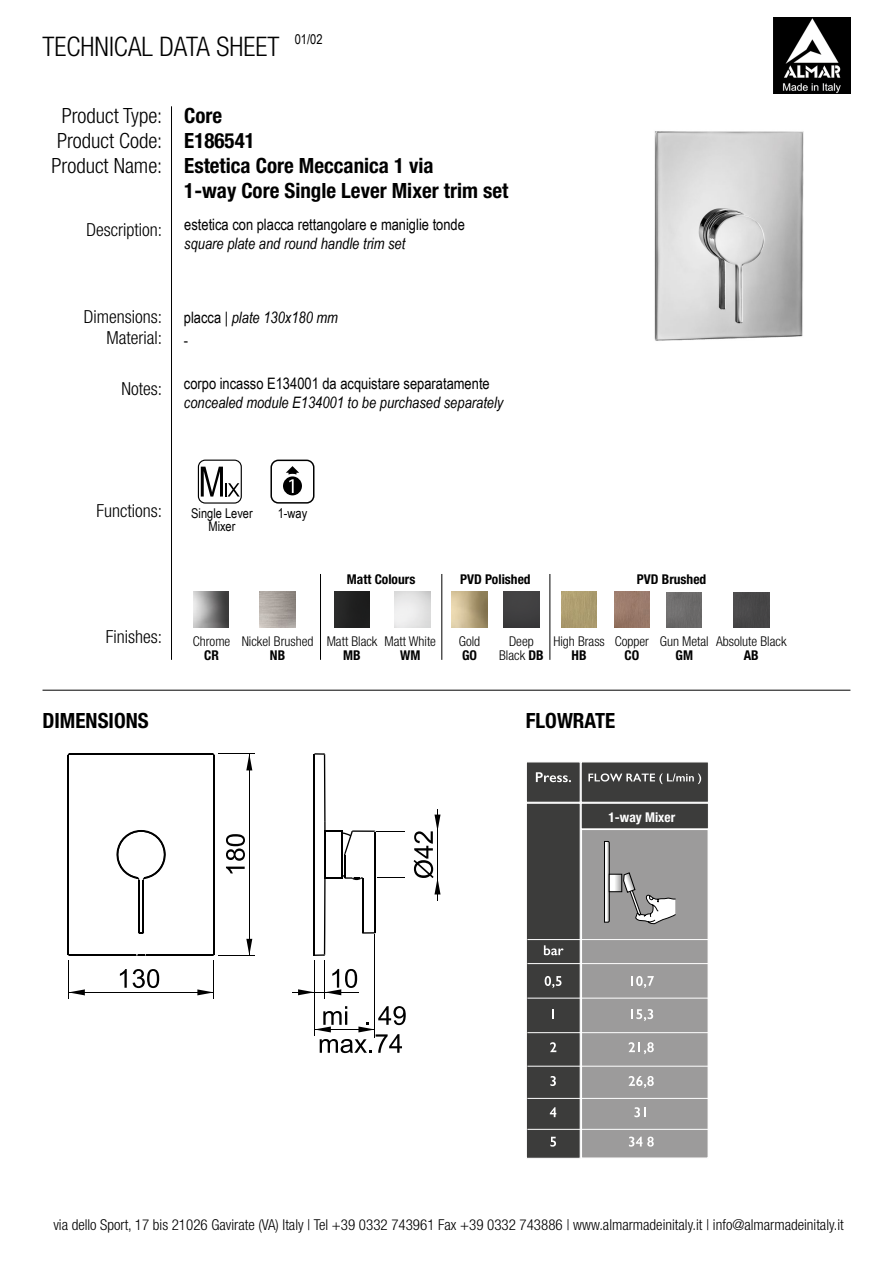
<style>
.page{position:relative;width:893px;height:1263px;background:#fff}
.page>*{position:absolute;margin:0;border:0;box-sizing:border-box;transform-origin:0 0}
.t1{font:300 condensed 27px "Helvetica Neue";color:#000}
.t2{font:700 condensed 21px/25.2px "Helvetica Neue";color:#000}
.t3{font:300 condensed 21px/25.2px "Helvetica Neue";color:#000;text-align:center}
.t4{font:300 condensed 18px/21.6px "Helvetica Neue";color:#000;text-align:right}
.t5{font:italic 15.75px/22.5px "Arial Narrow";color:#000}
.t6{font:15.75px "Arial Narrow";color:#000}
.t7{font:300 condensed 15px "Helvetica Neue";color:#000}
.t8{font:300 condensed 13.5px/13.5px "Helvetica Neue";color:#000;text-align:center}
.t9{font:700 condensed 13.5px "Helvetica Neue";color:#000}
.t10{font:13.5px/13.5px "Arial Narrow";color:#000;text-align:center}
.t11{font:700 condensed 13.5px "Helvetica Neue";color:#fff}
.s1{font-style:normal}
.s2{font-weight:700}
</style>
<div class="page">
<div style="left:581px;top:829px;width:128px;height:330px;background:#9c9b9b;border:1px solid #fff"></div>
<div style="left:581px;top:761px;width:128px;height:42px;background:#3c3c3b;border:1px solid #fff"></div>
<div style="left:581px;top:803px;width:128px;height:26px;background:#3c3c3b;border:1px solid #fff"></div>
<div style="left:526px;top:761px;width:55px;height:42px;background:#3c3c3b;border:1px solid #fff"></div>
<div style="left:526px;top:803px;width:55px;height:356px;background:#3c3c3b;border:1px solid #fff"></div>
<hr style="left:527px;top:998px;width:182px;height:1px;background:#fff">
<hr style="left:527px;top:963px;width:182px;height:1px;background:#fff">
<hr style="left:527px;top:939px;width:182px;height:1px;background:#fff">
<hr style="left:527px;top:1032px;width:182px;height:1px;background:#fff">
<hr style="left:527px;top:1066px;width:182px;height:1px;background:#fff">
<hr style="left:527px;top:1098px;width:182px;height:1px;background:#fff">
<hr style="left:527px;top:1129px;width:182px;height:1px;background:#fff">
<svg style="left:604px;top:841px;width:6px;height:82px"></svg>
<svg style="left:611px;top:876px;width:9px;height:14px"></svg>
<div style="left:609px;top:874px;width:13px;height:18px;border:1px solid #000"></div>
<svg style="left:622px;top:872px;width:54px;height:53px"></svg>
<svg style="left:536px;top:772px;width:35px;height:10px"></svg>
<svg style="left:631px;top:976px;width:23px;height:12px"></svg>
<svg style="left:631px;top:1009px;width:22px;height:12px"></svg>
<svg style="left:629px;top:1042px;width:25px;height:12px"></svg>
<svg style="left:629px;top:1076px;width:25px;height:12px"></svg>
<svg style="left:634px;top:1107px;width:12px;height:10px"></svg>
<svg style="left:629px;top:1136px;width:25px;height:11px"></svg>
<svg style="left:544px;top:945px;width:19px;height:10px"></svg>
<svg style="left:545px;top:976px;width:16px;height:12px"></svg>
<svg style="left:552px;top:1009px;width:2px;height:10px"></svg>
<svg style="left:550px;top:1042px;width:6px;height:10px"></svg>
<svg style="left:550px;top:1076px;width:6px;height:10px"></svg>
<svg style="left:550px;top:1107px;width:6px;height:10px"></svg>
<svg style="left:550px;top:1137px;width:6px;height:10px"></svg>
<svg style="left:588px;top:773px;width:113px;height:11px"></svg>
<svg style="left:198px;top:460px;width:44px;height:44px"></svg>
<svg style="left:283px;top:476px;width:19px;height:19px"></svg>
<div style="left:270px;top:460px;width:44px;height:44px;border:2px solid #000;border-radius:7px"></div>
<svg style="left:286px;top:466px;width:13px;height:27px"></svg>
<img style="left:334px;top:592px;width:36px;height:35px">
<img style="left:614px;top:592px;width:36px;height:35px">
<img style="left:561px;top:592px;width:36px;height:35px">
<img style="left:452px;top:592px;width:35px;height:35px">
<img style="left:504px;top:592px;width:35px;height:35px">
<img style="left:734px;top:592px;width:35px;height:35px">
<img style="left:666px;top:592px;width:36px;height:35px">
<hr style="left:320px;top:574px;width:1px;height:86px;background:#000">
<hr style="left:441px;top:574px;width:1px;height:86px;background:#000">
<hr style="left:549px;top:574px;width:1px;height:86px;background:#000">
<img style="left:193px;top:592px;width:36px;height:35px">
<img style="left:654px;top:131px;width:150px;height:210px">
<hr style="left:43px;top:690px;width:807px;height:1px;background:#000">
<hr style="left:171px;top:106px;width:1px;height:554px;background:#000">
<img style="left:774px;top:17px;width:76px;height:77px">
<svg style="left:120px;top:969px;width:7px;height:19px"></svg>
<svg style="left:133px;top:969px;width:26px;height:19px"></svg>
<svg style="left:71px;top:989px;width:14px;height:6px"></svg>
<svg style="left:197px;top:989px;width:14px;height:6px"></svg>
<svg style="left:226px;top:834px;width:19px;height:39px"></svg>
<svg style="left:246px;top:939px;width:6px;height:14px"></svg>
<svg style="left:246px;top:756px;width:6px;height:14px"></svg>
<svg style="left:314px;top:1006px;width:92px;height:47px"></svg>
<svg style="left:298px;top:989px;width:15px;height:6px"></svg>
<svg style="left:327px;top:969px;width:30px;height:26px"></svg>
<svg style="left:414px;top:815px;width:26px;height:79px"></svg>
<hr style="left:70px;top:954px;width:66px;height:2px;background:#000">
<hr style="left:146px;top:954px;width:67px;height:2px;background:#000">
<hr style="left:68px;top:755px;width:1px;height:199px;background:#000">
<hr style="left:138px;top:880px;width:2px;height:52px;background:#000">
<hr style="left:143px;top:880px;width:1px;height:52px;background:#000">
<hr style="left:213px;top:755px;width:1px;height:199px;background:#000">
<hr style="left:70px;top:753px;width:143px;height:1px;background:#000">
<hr style="left:314px;top:754px;width:1px;height:201px;background:#000">
<hr style="left:324px;top:755px;width:2px;height:66px;background:#000">
<svg style="left:138px;top:932px;width:6px;height:2px"></svg>
<svg style="left:136px;top:954px;width:10px;height:2px"></svg>
<svg style="left:314px;top:753px;width:11px;height:2px"></svg>
<hr style="left:68px;top:992px;width:146px;height:1px;background:#000">
<hr style="left:219px;top:955px;width:36px;height:1px;background:#000">
<hr style="left:68px;top:960px;width:1px;height:38px;background:#000">
<hr style="left:213px;top:960px;width:1px;height:38px;background:#000">
<hr style="left:219px;top:753px;width:36px;height:1px;background:#000">
<hr style="left:249px;top:754px;width:1px;height:201px;background:#000">
<hr style="left:314px;top:1029px;width:61px;height:1px;background:#000">
<hr style="left:292px;top:992px;width:66px;height:1px;background:#000">
<hr style="left:314px;top:960px;width:1px;height:75px;background:#000">
<hr style="left:325px;top:960px;width:1px;height:38px;background:#000">
<hr style="left:375px;top:934px;width:1px;height:104px;background:#000">
<hr style="left:437px;top:809px;width:1px;height:91px;background:#000">
<svg style="left:116px;top:830px;width:50px;height:50px"></svg>
<svg style="left:314px;top:821px;width:91px;height:135px"></svg>
<h1 class="t1" style="left:43px;top:30px;width:281px">TECHNICAL DATA SHEET <sup>01/02</sup></h1>
<h2 class="t3" style="left:52px;top:103px;width:112px">Product Type:<br>Product Code:<br>Product Name:</h2>
<p class="t4" style="left:87px;top:219px;width:77px">Description:</p>
<p class="t4" style="left:84px;top:305px;width:80px">Dimensions:<br>Material:</p>
<p class="t4" style="left:122px;top:378px;width:42px">Notes:</p>
<h2 class="t2" style="left:184px;top:102px;width:325px">Core<br>E186541<br>Estetica Core Meccanica 1 via<br>1-way Core Single Lever Mixer trim set</h2>
<p class="t6" style="left:184px;top:213px;width:282px">estetica con placca rettangolare e maniglie tonde</p>
<p class="t5" style="left:184px;top:232px;width:223px">square plate and round handle trim set</p>
<p class="t5" style="left:184px;top:306px;width:156px"><span class="s1">placca |</span> plate 130x180 mm <span class="s1">-</span></p>
<p class="t6" style="left:184px;top:372px;width:307px">corpo incasso E134001 da acquistare separatamente</p>
<p class="t5" style="left:184px;top:391px;width:321px">concealed module E134001 to be purchased separately</p>
<p class="t4" style="left:97px;top:500px;width:67px">Functions:</p>
<p class="t4" style="left:106px;top:626px;width:58px">Finishes:</p>
<p class="t10" style="left:191px;top:506px;width:63px">Single Lever<br>Mixer</p>
<p class="t10" style="left:278px;top:506px;width:31px">1-way</p>
<p class="t9" style="left:347px;top:571px;width:70px">Matt Colours</p>
<p class="t9" style="left:460px;top:571px;width:72px">PVD Polished</p>
<p class="t9" style="left:637px;top:571px;width:71px">PVD Brushed</p>
<p class="t8" style="left:193px;top:635px;width:39px">Chrome</p>
<p class="t9" style="left:204px;top:647px;width:16px">CR</p>
<p class="t8" style="left:242px;top:635px;width:73px">Nickel Brushed</p>
<p class="t9" style="left:270px;top:647px;width:17px">NB</p>
<p class="t8" style="left:327px;top:635px;width:52px">Matt Black</p>
<p class="t9" style="left:343px;top:647px;width:19px">MB</p>
<p class="t8" style="left:384px;top:635px;width:53px">Matt White</p>
<p class="t9" style="left:400px;top:647px;width:22px">WM</p>
<p class="t8" style="left:459px;top:635px;width:23px">Gold</p>
<p class="t9" style="left:462px;top:647px;width:17px">GO</p>
<p class="t8" style="left:499px;top:635px;width:46px">Deep<br>Black <span class="s2">DB</span></p>
<p class="t8" style="left:553px;top:635px;width:53px">High Brass</p>
<p class="t9" style="left:572px;top:647px;width:17px">HB</p>
<p class="t8" style="left:615px;top:635px;width:36px">Copper</p>
<p class="t9" style="left:624px;top:647px;width:16px">CO</p>
<p class="t8" style="left:660px;top:635px;width:50px">Gun Metal</p>
<p class="t9" style="left:675px;top:647px;width:19px">GM</p>
<p class="t8" style="left:716px;top:635px;width:72px">Absolute Black</p>
<p class="t9" style="left:744px;top:647px;width:17px">AB</p>
<h2 class="t2" style="left:43px;top:707px;width:108px">DIMENSIONS</h2>
<h2 class="t2" style="left:526px;top:707px;width:91px">FLOWRATE</h2>
<p class="t11" style="left:608px;top:809px;width:68px">1-way Mixer</p>
<p class="t7" style="left:53px;top:1216px;width:792px">via dello Sport, 17 bis 21026 Gavirate (VA) Italy | Tel +39 0332 743961 Fax +39 0332 743886 | www.almarmadeinitaly.it | info@almarmadeinitaly.it</p>
</div>
